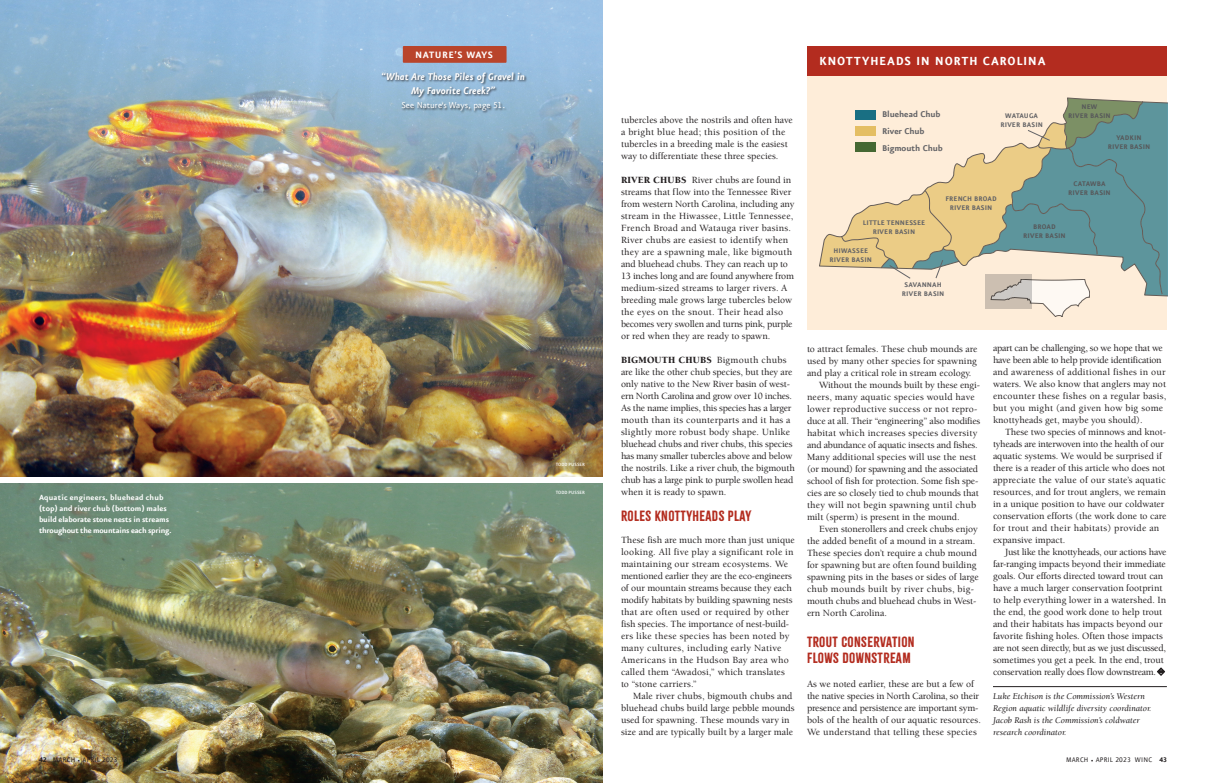
<style>
.page{position:relative;width:1206px;height:783px;background:#fff}
.page>*{position:absolute;margin:0;border:0;box-sizing:border-box;transform-origin:0 0}
.t1{font:700 14px "Eureka Sans Offc";letter-spacing:.05em;color:#fff}
.Article_Text{font:13px/15.5px "Citrus Gothic Rough";letter-spacing:.03em;color:#b32c1f}
.t2{font:italic 700 11.8px/14px "Eureka Sans Offc";color:#fff;text-align:center}
.Article_Title_Conten{font:700 11px "Eureka Sans Offc";letter-spacing:.05em;color:#fff}
.t3{font:10.2px "Eureka Sans Offc";color:#fff}
.t4{font:700 10px "Eureka Sans Offc";letter-spacing:-.005em;color:#636366}
.Article_Text-2{font:500 9.8px/12px "Berkeley Std";color:#231f20}
.Article_Text-3{font:500 9.8px/12px "Berkeley Std";letter-spacing:-.02em;color:#231f20}
.Author_ID{font:italic 9px/12px "Berkeley Std";color:#231f20}
.t5{font:700 9px/11px "Eureka Sans Offc";letter-spacing:-.01em;color:#fff}
.t6{font:700 8px/9px "Eureka Sans Offc";letter-spacing:.015em;color:#636366;text-align:center}
.t7{font:700 8px/9px "Eureka Sans Offc";letter-spacing:.015em;color:#57585a;text-align:center}
.t8{font:8px "Eureka Sans Offc";letter-spacing:.025em;color:#231f20}
.t9{font:700 8px "Eureka Sans Offc";letter-spacing:-.005em;color:#636366}
.t10{font:500 5.5px "Eureka Sans Offc";letter-spacing:.015em;color:#fff}
.s1{font-weight:700}
.s2{font-weight:900}
</style>
<div class="page">
<div style="left:807px;top:46px;width:360px;height:283px;background:#feedd9"></div>
<div style="left:807px;top:46px;width:360px;height:30px;background:#b32c1f"></div>
<img style="left:0;top:0;width:603px;height:476px">
<img style="left:0;top:484px;width:603px;height:299px">
<div style="left:381px;top:72px;width:146px;height:42px;background:#231f20;opacity:.75"></div>
<div style="left:403px;top:46px;width:104px;height:17px;background:#b9442b"></div>
<hr style="left:993px;top:686px;width:174px;height:1px;background:#231f20">
<svg style="left:1157px;top:668px;width:8px;height:7px"></svg>
<svg style="left:819px;top:98px;width:348px;height:219px"></svg>
<p class="t5" style="left:39px;top:492px;width:134px">Aquatic engineers, bluehead chub (top) and river chub (bottom) males build elaborate stone nests in streams throughout the mountains each spring.</p>
<p class="t8" style="left:39px;top:755px;width:101px"><span class="s1">42</span> MARCH • APRIL 2023 WINC</p>
<p class="Article_Title_Conten" style="left:415px;top:49px;width:79px">NATURE’S WAYS</p>
<p class="t2" style="left:381px;top:70px;width:145px">“What Are Those Piles of Gravel in<br>My Favorite Creek?”</p>
<p class="t3" style="left:401px;top:100px;width:105px">See Nature’s Ways, page 51.</p>
<p class="t10" style="left:556px;top:462px;width:31px">TODD PUSSER</p>
<p class="t10" style="left:556px;top:490px;width:31px">TODD PUSSER</p>
<p class="t1" style="left:819px;top:54px;width:228px">KNOTTYHEADS IN NORTH CAROLINA</p>
<p class="Article_Text-2" style="left:621px;top:114px;width:173px">tubercles above the nostrils and often have a bright blue head; this position of the tubercles in a breeding male is the easiest way to differentiate these three species.</p>
<p class="Article_Text-2" style="left:621px;top:174px;width:175px"><span class="s2">RIVER CHUBS</span> River chubs are found in streams that flow into the Tennessee River from western North Carolina, including any stream in the Hiwassee, Little Tennessee, French Broad and Watauga river basins.<br>River chubs are easiest to identify when they are a spawning male, like bigmouth and bluehead chubs. They can reach up to 13 inches long and are found anywhere from medium-sized streams to larger rivers. A breeding male grows large tubercles below the eyes on the snout. Their head also becomes very swollen and turns pink, purple or red when they are ready to spawn.</p>
<p class="Article_Text-3" style="left:621px;top:354px;width:175px"><span class="s2">BIGMOUTH CHUBS</span> Bigmouth chubs are like the other chub species, but they are only native to the New River basin of west&shy;ern North Carolina and grow over 10 inches.<br>As the name implies, this species has a larger mouth than its counterparts and it has a slightly more robust body shape. Unlike bluehead chubs and river chubs, this species has many smaller tubercles above and below the nostrils. Like a river chub, the bigmouth chub has a large pink to purple swollen head when it is ready to spawn.</p>
<p class="Article_Text" style="left:621px;top:508px;width:132px">ROLES KNOTTYHEADS PLAY</p>
<p class="Article_Text-2" style="left:621px;top:534px;width:175px">These fish are much more than just unique looking. All five play a significant role in maintaining our stream ecosystems. We mentioned earlier they are the eco-engineers of our mountain streams because they each modify habitats by building spawning nests that are often used or required by other fish species. The importance of nest-build&shy;ers like these species has been noted by many cultures, including early Native Americans in the Hudson Bay area who called them “Awadosi,” which translates to “stone carriers.”</p>
<p class="Article_Text-2" style="left:621px;top:690px;width:175px;text-indent:12px">Male river chubs, bigmouth chubs and bluehead chubs build large pebble mounds used for spawning. These mounds vary in size and are typically built by a larger male</p>
<p class="t4" style="left:882px;top:109px;width:60px">Bluehead Chub</p>
<p class="t4" style="left:882px;top:126px;width:44px">River Chub</p>
<p class="t4" style="left:882px;top:143px;width:62px">Bigmouth Chub</p>
<p class="t7" style="left:1082px;top:102px;width:17px">NEW</p>
<p class="t9" style="left:1005px;top:111px;width:34px">WATAUGA</p>
<p class="t7" style="left:1068px;top:111px;width:44px">RIVER BASIN</p>
<p class="t6" style="left:1000px;top:120px;width:44px">RIVER BASIN</p>
<p class="t7" style="left:1116px;top:134px;width:27px">YADKIN</p>
<p class="t7" style="left:1108px;top:143px;width:44px">RIVER BASIN</p>
<p class="t6" style="left:863px;top:218px;width:64px">LITTLE TENNESSEE</p>
<p class="t6" style="left:873px;top:227px;width:44px">RIVER BASIN</p>
<p class="t6" style="left:830px;top:246px;width:44px">HIWASSEE<br>RIVER BASIN</p>
<p class="t6" style="left:946px;top:194px;width:53px">FRENCH BROAD</p>
<p class="t6" style="left:950px;top:203px;width:44px">RIVER BASIN</p>
<p class="t6" style="left:902px;top:280px;width:44px">SAVANNAH<br>RIVER BASIN</p>
<p class="t7" style="left:1068px;top:179px;width:44px">CATAWBA<br>RIVER BASIN</p>
<p class="t7" style="left:1033px;top:223px;width:24px">BROAD</p>
<p class="t7" style="left:1023px;top:232px;width:44px">RIVER BASIN</p>
<p class="Article_Text-2" style="left:807px;top:343px;width:172px;text-align:justify">to attract females. These chub mounds are used by many other species for spawning and play a critical role in stream ecology.</p>
<p class="Article_Text-2" style="left:807px;top:379px;width:175px;text-indent:12px">Without the mounds built by these engi&shy;neers, many aquatic species would have lower reproductive success or not repro&shy;duce at all. Their “engineering” also modifies habitat which increases species diversity and abundance of aquatic insects and fishes.<br>Many additional species will use the nest (or mound) for spawning and the associated school of fish for protection. Some fish spe&shy;cies are so closely tied to chub mounds that they will not begin spawning until chub milt (sperm) is present in the mound.</p>
<p class="Article_Text-2" style="left:807px;top:523px;width:173px;text-indent:12px">Even stonerollers and creek chubs enjoy the added benefit of a mound in a stream.<br>These species don’t require a chub mound for spawning but are often found building spawning pits in the bases or sides of large chub mounds built by river chubs, big&shy;mouth chubs and bluehead chubs in West&shy;ern North Carolina.</p>
<p class="Article_Text" style="left:807px;top:635px;width:109px">TROUT CONSERVATION<br>FLOWS DOWNSTREAM</p>
<p class="Article_Text-2" style="left:807px;top:678px;width:175px">As we noted earlier, these are but a few of the native species in North Carolina, so their presence and persistence are important sym&shy;bols of the health of our aquatic resources.<br>We understand that telling these species</p>
<p class="Article_Text-2" style="left:993px;top:342px;width:175px">apart can be challenging, so we hope that we have been able to help provide identification and awareness of additional fishes in our waters. We also know that anglers may not encounter these fishes on a regular basis, but you might (and given how big some knottyheads get, maybe you should).</p>
<p class="Article_Text-2" style="left:993px;top:426px;width:175px;text-indent:12px">These two species of minnows and knot&shy;tyheads are interwoven into the health of our aquatic systems. We would be surprised if there is a reader of this article who does not appreciate the value of our state’s aquatic resources, and for trout anglers, we remain in a unique position to have our coldwater conservation efforts (the work done to care for trout and their habitats) provide an expansive impact.</p>
<p class="Article_Text-2" style="left:993px;top:546px;width:175px;text-indent:12px">Just like the knottyheads, our actions have far-ranging impacts beyond their immediate goals. Our efforts directed toward trout can have a much larger conservation footprint to help everything lower in a watershed. In the end, the good work done to help trout and their habitats has impacts beyond our favorite fishing holes. Often those impacts are not seen directly, but as we just discussed, sometimes you get a peek. In the end, trout conservation really does flow downstream.</p>
<p class="Author_ID" style="left:993px;top:690px;width:160px">Luke Etchison is the Commission’s Western Region aquatic wildlife diversity coordinator.<br>Jacob Rash is the Commission’s coldwater research coordinator.</p>
<p class="t8" style="left:1066px;top:755px;width:102px">MARCH • APRIL 2023 WINC <span class="s1">43</span></p>
</div>
